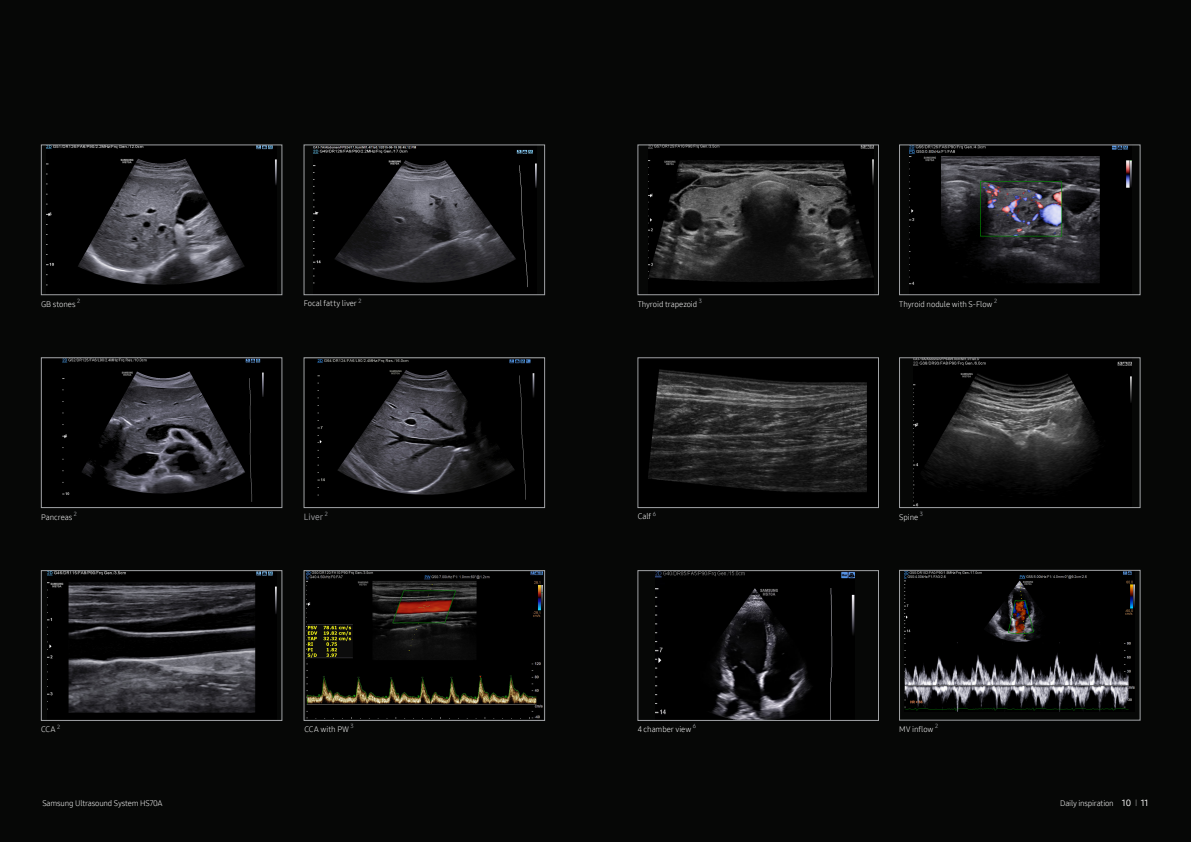
<style>
.page{position:relative;width:1191px;height:842px;background:#060706}
.page>*{position:absolute;margin:0;border:0;box-sizing:border-box;transform-origin:0 0}
.t1{font:9px "Samsung One 400";color:#a8a9ad}
.t2{font:9px "Samsung One 500";color:#fff}
.t3{font:8px "Samsung One 300";letter-spacing:-.01em;color:#fff}
.t4{font:8px "Samsung One 300";letter-spacing:-.02em;color:#939598}
.t5{font:6px "Samsung One 500";color:#939598}
.s1{font-family:"Samsung One 200"}
</style>
<div class="page">
<img style="left:47px;top:147px;width:229px;height:139px">
<div style="left:41px;top:145px;width:241px;height:150px;border:1px solid #a1a3a6"></div>
<img style="left:648px;top:147px;width:225px;height:135px">
<div style="left:637px;top:145px;width:241px;height:150px;border:1px solid #a1a3a6"></div>
<img style="left:909px;top:147px;width:222px;height:138px">
<div style="left:899px;top:145px;width:241px;height:150px;border:1px solid #a1a3a6"></div>
<img style="left:913px;top:360px;width:218px;height:146px">
<div style="left:899px;top:358px;width:241px;height:150px;border:1px solid #a1a3a6"></div>
<img style="left:317px;top:360px;width:218px;height:140px">
<div style="left:304px;top:358px;width:241px;height:150px;border:1px solid #a1a3a6"></div>
<img style="left:62px;top:360px;width:202px;height:142px">
<div style="left:41px;top:358px;width:241px;height:150px;border:1px solid #a1a3a6"></div>
<img style="left:905px;top:572px;width:229px;height:140px">
<div style="left:899px;top:570px;width:241px;height:150px;border:1px solid #a1a3a6"></div>
<img style="left:648px;top:369px;width:219px;height:123px">
<div style="left:637px;top:358px;width:241px;height:150px;border:1px solid #a1a3a6"></div>
<img style="left:656px;top:572px;width:198px;height:147px">
<div style="left:637px;top:570px;width:241px;height:151px;border:1px solid #a1a3a6"></div>
<img style="left:306px;top:572px;width:236px;height:147px">
<div style="left:304px;top:570px;width:241px;height:151px;border:1px solid #a1a3a6"></div>
<img style="left:47px;top:572px;width:229px;height:141px">
<div style="left:41px;top:570px;width:241px;height:151px;border:1px solid #a1a3a6"></div>
<img style="left:313px;top:147px;width:223px;height:140px">
<div style="left:304px;top:145px;width:241px;height:150px;border:1px solid #a1a3a6"></div>
<p class="t3" style="left:304px;top:298px;width:55px">Focal fatty liver</p>
<p class="t5" style="left:358px;top:297px;width:5px">2</p>
<p class="t5" style="left:77px;top:297px;width:5px">2</p>
<p class="t3" style="left:637px;top:298px;width:61px">Thyroid trapezoid</p>
<p class="t5" style="left:699px;top:297px;width:5px">3</p>
<p class="t3" style="left:899px;top:298px;width:95px">Thyroid nodule with S-Flow</p>
<p class="t5" style="left:994px;top:297px;width:5px">2</p>
<p class="t3" style="left:41px;top:298px;width:36px">GB stones</p>
<p class="t5" style="left:74px;top:510px;width:5px">2</p>
<p class="t3" style="left:41px;top:511px;width:33px">Pancreas</p>
<p class="t1" style="left:304px;top:511px;width:21px">Liver</p>
<p class="t5" style="left:325px;top:510px;width:5px">2</p>
<p class="t3" style="left:637px;top:511px;width:15px">Calf</p>
<p class="t5" style="left:652px;top:509px;width:5px">6</p>
<p class="t5" style="left:920px;top:510px;width:5px">3</p>
<p class="t3" style="left:899px;top:511px;width:20px">Spine</p>
<p class="t5" style="left:57px;top:722px;width:5px">2</p>
<p class="t3" style="left:41px;top:724px;width:16px">CCA</p>
<p class="t3" style="left:304px;top:724px;width:46px">CCA with PW</p>
<p class="t5" style="left:350px;top:722px;width:5px">3</p>
<p class="t3" style="left:637px;top:724px;width:55px">4 chamber view</p>
<p class="t5" style="left:693px;top:722px;width:5px">6</p>
<p class="t3" style="left:899px;top:724px;width:36px">MV inflow</p>
<p class="t5" style="left:935px;top:722px;width:5px">2</p>
<p class="t3" style="left:42px;top:797px;width:122px">Samsung Ultrasound System HS70A</p>
<p class="t3" style="left:1060px;top:797px;width:55px">Daily inspiration</p>
<p class="t2" style="left:1121px;top:797px;width:28px">10 <span class="s1">I</span> 11</p>
<p class="t4" style="left:36px;top:797px;width:122px">Samsung Ultrasound System HS70A</p>
<p class="t4" style="left:1064px;top:797px;width:55px">Daily inspiration</p>
</div>
